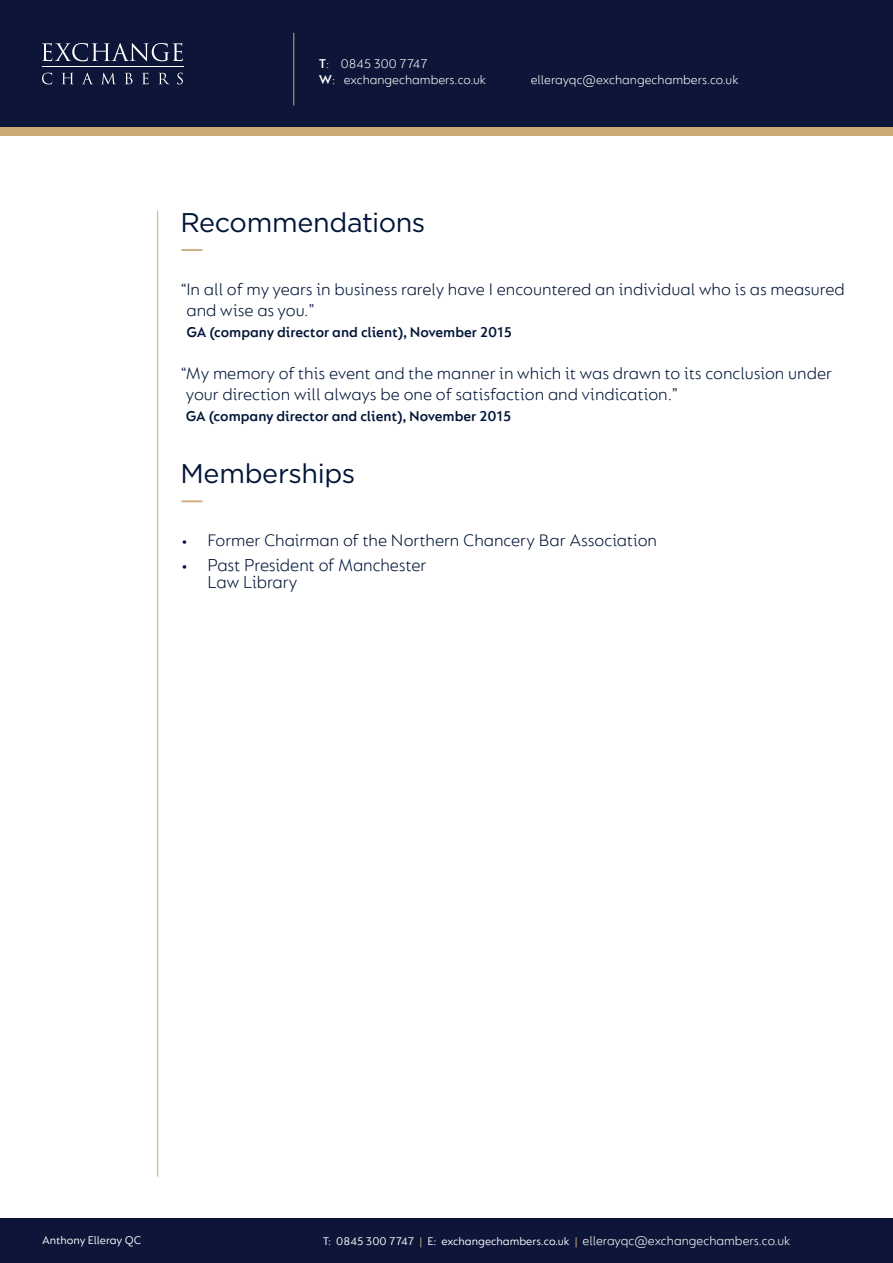
<style>
.page{position:relative;width:893px;height:1263px;background:#fff}
.page>*{position:absolute;margin:0;border:0;box-sizing:border-box;transform-origin:0 0}
.t1{font:27px "Gotham";letter-spacing:-.015em;color:#001537}
.t2{font:300 18.75px/16.5px "FS Lucas";letter-spacing:-.01em;color:#001537;scale:.96 1}
.t3{font:300 18px/21px "FS Lucas";color:#001537}
.t4{font:600 15px "FS Lucas";color:#001537}
.t5{font:300 13.5px/16.2px "FS Lucas";color:#fff}
.t6{font:12px "FS Lucas";color:#fff}
.s1{font-weight:600}
.s2{color:#cbaa76}
.s3{font-weight:300;font-size:13.5px}
</style>
<div class="page">
<div style="left:0;top:64px;width:893px;height:72px;background:#cbaa76"></div>
<div style="left:0;top:0;width:893px;height:127px;background:#0d1638"></div>
<div style="left:0;top:1219px;width:893px;height:44px;background:#0d1638"></div>
<hr style="left:42px;top:67px;width:142px;height:1px;background:#fff">
<svg style="left:42px;top:43px;width:141px;height:18px"></svg>
<svg style="left:42px;top:73px;width:10px;height:11px"></svg>
<svg style="left:62px;top:73px;width:11px;height:11px"></svg>
<svg style="left:82px;top:73px;width:11px;height:11px"></svg>
<svg style="left:102px;top:73px;width:13px;height:11px"></svg>
<svg style="left:125px;top:73px;width:8px;height:11px"></svg>
<svg style="left:142px;top:73px;width:7px;height:11px"></svg>
<svg style="left:159px;top:73px;width:10px;height:11px"></svg>
<svg style="left:177px;top:73px;width:6px;height:11px"></svg>
<hr style="left:293px;top:33px;width:1px;height:73px;background:#cbaa76">
<hr style="left:157px;top:211px;width:1px;height:966px;background:#cbaa76">
<hr style="left:181px;top:249px;width:21px;height:2px;background:#cbaa76">
<hr style="left:181px;top:500px;width:21px;height:2px;background:#cbaa76">
<p class="t5" style="left:319px;top:55px;width:169px"><span class="s1">T</span>: 0845 300 7747<br><span class="s1">W</span>: exchangechambers.co.uk</p>
<p class="t5" style="left:531px;top:71px;width:209px">ellerayqc@exchangechambers.co.uk</p>
<p class="t1" style="left:180px;top:205px;width:247px">Recommendations</p>
<p class="t3" style="left:186px;top:278px;width:660px;text-indent:-6px">“In all of my years in business rarely have I encountered an individual who is as measured and wise as you.”</p>
<p class="t4" style="left:186px;top:323px;width:327px">GA (company director and client), November 2015</p>
<p class="t3" style="left:186px;top:362px;width:648px;text-indent:-5px">“My memory of this event and the manner in which it was drawn to its conclusion under your direction will always be one of satisfaction and vindication.”</p>
<p class="t4" style="left:186px;top:407px;width:327px">GA (company director and client), November 2015</p>
<p class="t1" style="left:180px;top:457px;width:176px">Memberships</p>
<p class="t3" style="left:180px;top:529px;width:478px">• Former Chairman of the Northern Chancery Bar Association</p>
<p class="t2" style="left:207px;top:556px;width:229px;text-indent:-27px">• Past President of Manchester<br>Law Library</p>
<p class="t6" style="left:42px;top:1233px;width:101px">Anthony Elleray QC</p>
<p class="t6" style="left:323px;top:1235px;width:469px">T: 0845 300 7747 <span class="s2">|</span> E: exchangechambers.co.uk <span class="s2">|</span> <span class="s3">ellerayqc@exchangechambers.co.uk</span></p>
</div>
